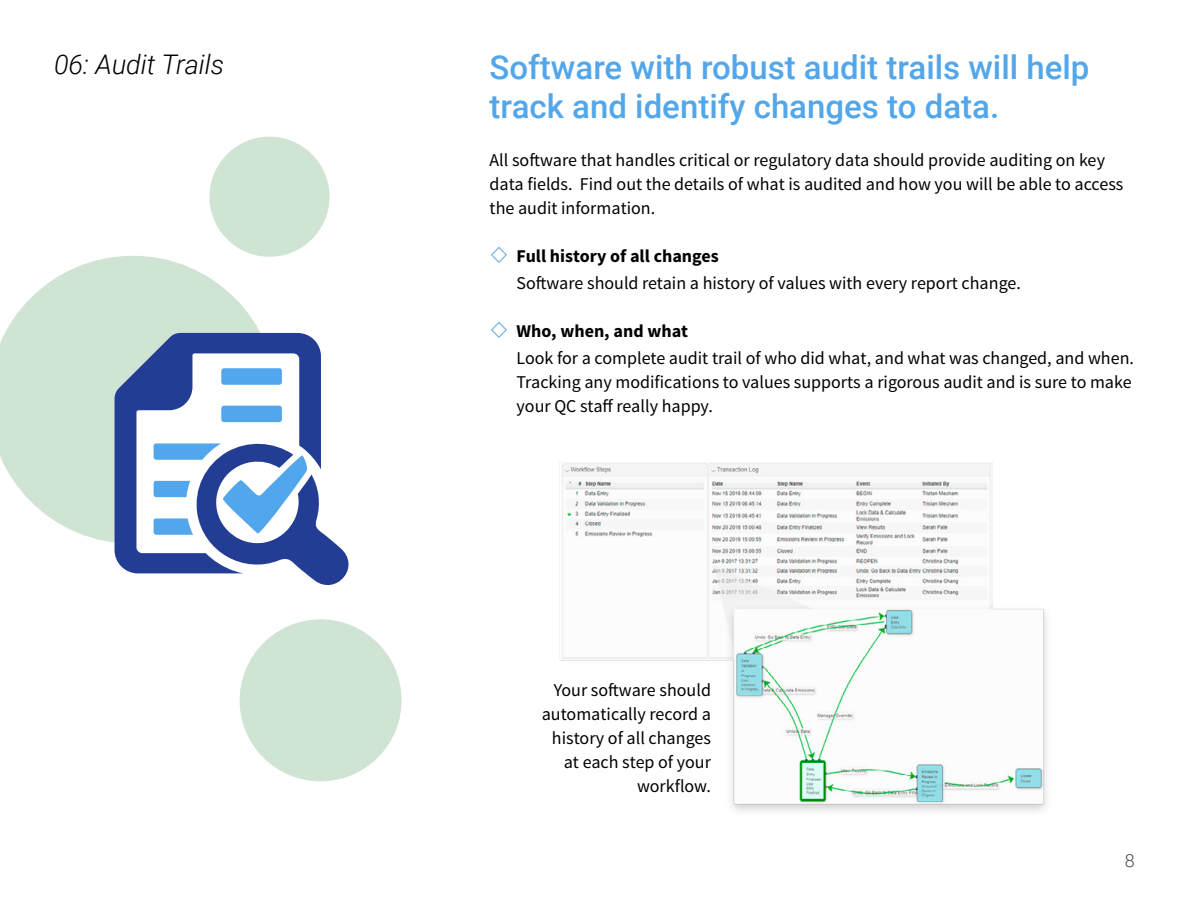
<style>
.page{position:relative;width:1188px;height:918px;background:#fff}
.page>*{position:absolute;margin:0;border:0;box-sizing:border-box;transform-origin:0 0}
.t1{font:500 33px/39px "Roboto";color:#52a6ea}
.t2{font:italic 300 27px "Roboto";color:#000}
.t3{font:18px/24px "Source Sans Pro";color:#000}
.t4{font:700 18px "Source Sans Pro";color:#000}
.t5{font:300 18px "Roboto";color:#4d4d4f}
</style>
<div class="page">
<img style="left:560px;top:463px;width:487px;height:349px">
<svg style="left:0;top:256px;width:277px;height:288px;fill:#d0e4d3"></svg>
<div style="left:240px;top:619px;width:162px;height:162px;background:#d0e4d3;border-radius:50%"></div>
<div style="left:209px;top:137px;width:121px;height:120px;background:#d0e4d3;border-radius:50%"></div>
<svg style="left:115px;top:333px;width:200px;height:237px;background:#5168a5"></svg>
<svg style="left:125px;top:341px;width:224px;height:244px"></svg>
<h2 class="t2" style="left:54px;top:46px;width:172px">06: Audit Trails</h2>
<h1 class="t1" style="left:490px;top:46px;width:601px">Software with robust audit trails will help track and identify changes to data.</h1>
<p class="t3" style="left:490px;top:148px;width:635px">All software that handles critical or regulatory data should provide auditing on key data fields. Find out the details of what is audited and how you will be able to access the audit information.</p>
<p class="t4" style="left:517px;top:244px;width:204px">Full history of all changes</p>
<p class="t3" style="left:517px;top:271px;width:506px">Software should retain a history of values with every report change.</p>
<p class="t4" style="left:517px;top:319px;width:173px">Who, when, and what</p>
<p class="t3" style="left:517px;top:346px;width:619px">Look for a complete audit trail of who did what, and what was changed, and when.<br>Tracking any modifications to values supports a rigorous audit and is sure to make your QC staff really happy.</p>
<p class="t3" style="left:542px;top:678px;width:171px;text-align:right">Your software should automatically record a history of all changes at each step of your workflow.</p>
<p class="t5" style="left:1125px;top:848px;width:11px">8</p>
</div>
